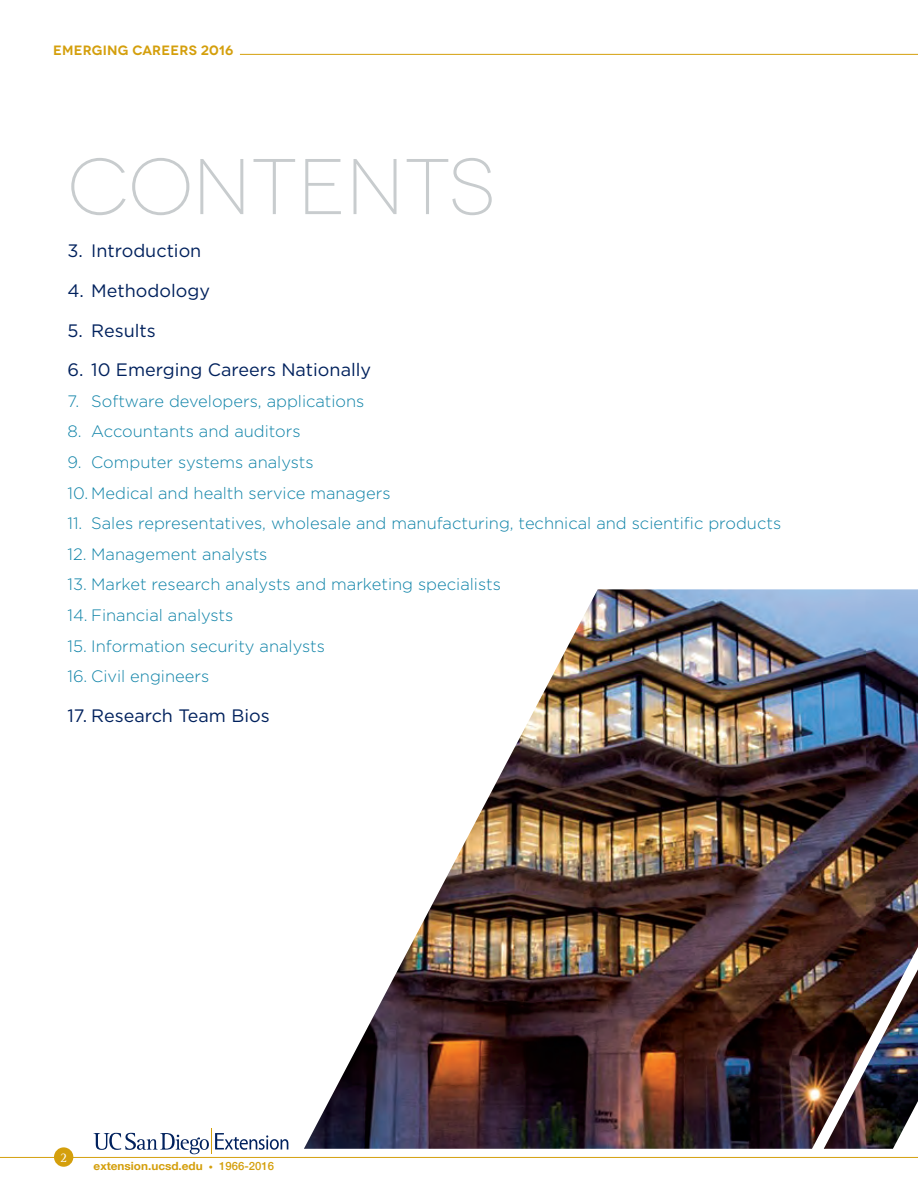
<style>
.page{position:relative;width:918px;height:1188px;background:#fff}
.page>*{position:absolute;margin:0;border:0;box-sizing:border-box;transform-origin:0 0}
.t1{font:300 78.75px "Novecentowide";color:#c8ccce}
.toc1{font:18px "Gotham";color:#00215d}
.toc2{font:300 16.5px "Gotham";color:#0f83a8}
.t2{font:600 13.5px "Novecentowide";letter-spacing:.02em;color:#d49f0c}
.t3{font:13.5px "Rotis Semi Serif";color:#fff}
.t4{font:700 11.25px "Helvetica Neue";color:#d49f0c;scale:1.04 1}
.s1{font-weight:100;font-size:8.25px}
.s2{font-weight:500}
</style>
<div class="page">
<hr style="left:0;top:1157px;width:918px;height:1px;background:#d49f0c">
<svg style="left:94px;top:1128px;width:194px;height:26px"></svg>
<div style="left:54px;top:1147px;width:19px;height:20px;background:#d49f0c;border-radius:50%"></div>
<hr style="left:240px;top:54px;width:678px;height:1px;background:#d49f0c">
<img style="left:304px;top:589px;width:614px;height:560px">
<p class="t2" style="left:53px;top:42px;width:182px">EMERGING CAREERS 2016</p>
<p class="t1" style="left:68px;top:142px;width:429px">CONTENTS</p>
<p class="toc1" style="left:68px;top:240px;width:135px">3. Introduction</p>
<p class="toc1" style="left:68px;top:279px;width:144px">4. Methodology</p>
<p class="toc1" style="left:68px;top:319px;width:90px">5. Results</p>
<p class="toc1" style="left:68px;top:358px;width:305px">6. 10 Emerging Careers Nationally</p>
<p class="toc2" style="left:68px;top:391px;width:299px">7. Software developers, applications</p>
<p class="toc2" style="left:68px;top:421px;width:235px">8. Accountants and auditors</p>
<p class="toc2" style="left:68px;top:452px;width:248px">9. Computer systems analysts</p>
<p class="toc2" style="left:68px;top:482px;width:325px">10. Medical and health service managers</p>
<p class="toc2" style="left:68px;top:513px;width:715px">11. Sales representatives, wholesale and manufacturing, technical and scientific products</p>
<p class="toc2" style="left:68px;top:544px;width:202px">12. Management analysts</p>
<p class="toc2" style="left:68px;top:574px;width:435px">13. Market research analysts and marketing specialists</p>
<p class="toc2" style="left:68px;top:605px;width:167px">14. Financial analysts</p>
<p class="toc2" style="left:68px;top:635px;width:259px">15. Information security analysts</p>
<p class="toc2" style="left:68px;top:666px;width:143px">16. Civil engineers</p>
<p class="toc1" style="left:68px;top:704px;width:204px">17. Research Team Bios</p>
<p class="t3" style="left:60px;top:1149px;width:9px">2</p>
<p class="t4" style="left:94px;top:1157px;width:175px">extension.ucsd.edu <span class="s1">•</span> <span class="s2">1966-2016</span></p>
</div>
